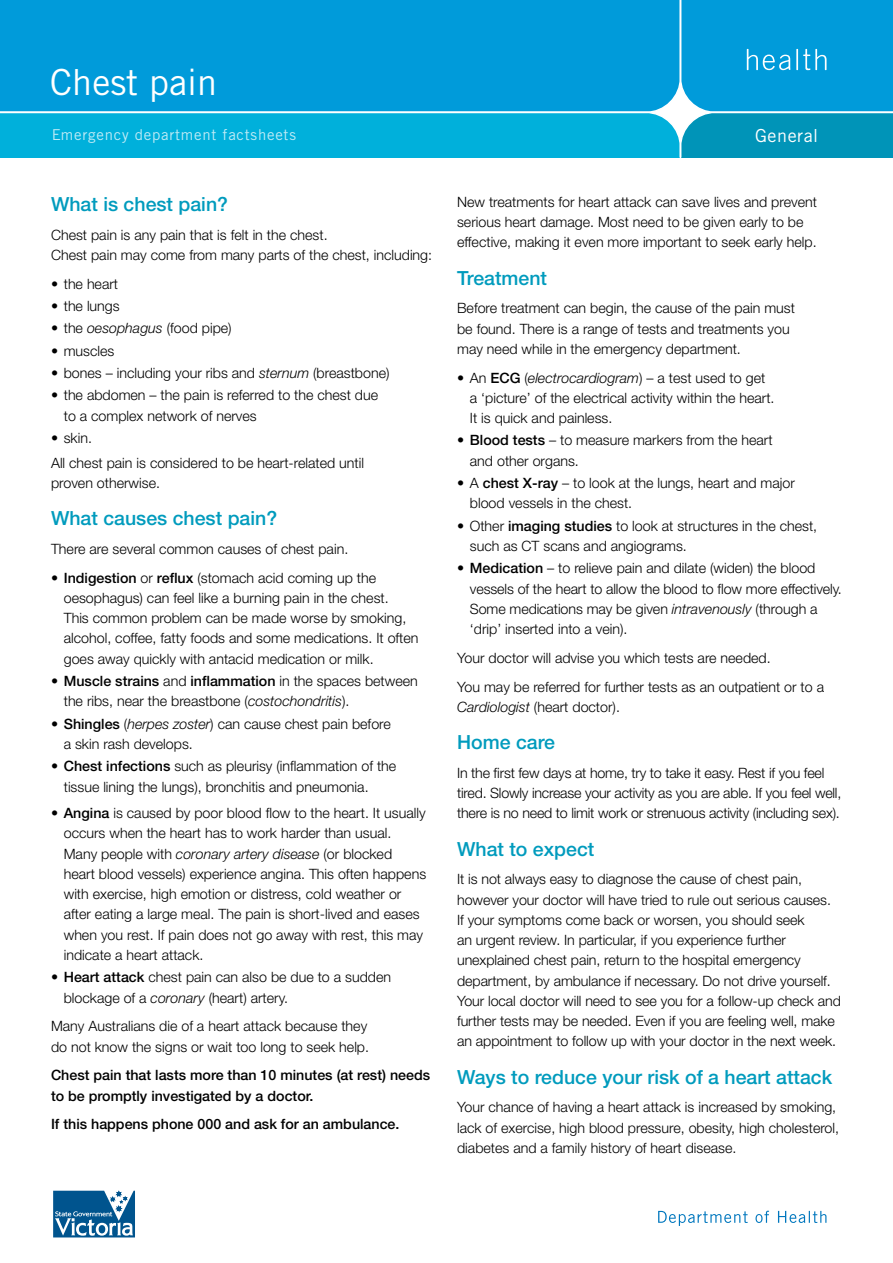
<style>
.page{position:relative;width:893px;height:1263px;background:#fff}
.page>*{position:absolute;margin:0;border:0;box-sizing:border-box;transform-origin:0 0}
.t1{font:36px "Trade Gothic LT";color:#fff}
.t2{font:500 19.5px "Helvetica Neue LT";color:#009bbd}
.t3{font:18px "Trade Gothic LT";letter-spacing:.03em;color:#fff}
.t4{font:15px "Trade Gothic LT";letter-spacing:.05em;color:#fff}
.t5{font:300 14.25px/20.2px "Helvetica Neue LT";color:#000}
.t6{font:500 14.25px/20.2px "Helvetica Neue LT";color:#000}
.s1{font-style:italic}
.s2{font-weight:500}
</style>
<div class="page">
<svg style="left:658px;top:1211px;width:168px;height:15px"></svg>
<svg style="left:0;top:0;width:893px;height:158px;background:#05a1d8"></svg>
<hr style="left:796px;top:49px;width:2px;height:21px;background:#fff">
<svg style="left:747px;top:49px;width:43px;height:21px"></svg>
<svg style="left:803px;top:49px;width:23px;height:21px"></svg>
<svg style="left:53px;top:1191px;width:82px;height:46px"></svg>
<h1 class="t1" style="left:50px;top:60px;width:169px">Chest pain</h1>
<p class="t4" style="left:51px;top:126px;width:246px">Emergency department factsheets</p>
<p class="t3" style="left:755px;top:124px;width:65px">General</p>
<h2 class="t2" style="left:51px;top:192px;width:179px">What is chest pain?</h2>
<p class="t5" style="left:51px;top:224px;width:383px">Chest pain is any pain that is felt in the chest.<br>Chest pain may come from many parts of the chest, including:</p>
<p class="t5" style="left:51px;top:273px;width:69px">• the heart</p>
<p class="t5" style="left:51px;top:295px;width:70px">• the lungs</p>
<p class="t5" style="left:51px;top:318px;width:182px">• the <span class="s1">oesophagus</span> (food pipe)</p>
<p class="t5" style="left:51px;top:340px;width:65px">• muscles</p>
<p class="t5" style="left:51px;top:363px;width:340px">• bones – including your ribs and <span class="s1">sternum</span> (breastbone)</p>
<p class="t5" style="left:64px;top:385px;width:316px;text-indent:-13px">• the abdomen – the pain is referred to the chest due to a complex network of nerves</p>
<p class="t5" style="left:51px;top:425px;width:315px;line-height:24.5px">• skin.<br>All chest pain is considered to be heart-related until</p>
<p class="t5" style="left:51px;top:472px;width:111px">proven otherwise.</p>
<h2 class="t2" style="left:51px;top:506px;width:228px">What causes chest pain?</h2>
<p class="t5" style="left:51px;top:538px;width:299px">There are several common causes of chest pain.</p>
<p class="t5" style="left:64px;top:567px;width:356px;text-indent:-13px">• <span class="s2">Indigestion</span> or <span class="s2">reflux</span> (stomach acid coming up the oesophagus) can feel like a burning pain in the chest.<br>This common problem can be made worse by smoking, alcohol, coffee, fatty foods and some medications. It often goes away quickly with antacid medication or milk.</p>
<p class="t5" style="left:64px;top:670px;width:355px;text-indent:-13px">• <span class="s2">Muscle strains</span> and <span class="s2">inflammation</span> in the spaces between the ribs, near the breastbone (<span class="s1">costochondritis</span>).</p>
<p class="t5" style="left:64px;top:713px;width:329px;text-indent:-13px">• <span class="s2">Shingles</span> (<span class="s1">herpes zoster</span>) can cause chest pain before a skin rash develops.</p>
<p class="t5" style="left:64px;top:756px;width:334px;text-indent:-13px">• <span class="s2">Chest infections</span> such as pleurisy (inflammation of the tissue lining the lungs), bronchitis and pneumonia.</p>
<p class="t5" style="left:64px;top:803px;width:364px;text-indent:-13px"><span class="s2">• Angina</span> is caused by poor blood flow to the heart. It usually occurs when the heart has to work harder than usual.<br>Many people with <span class="s1">coronary artery disease</span> (or blocked heart blood vessels) experience angina. This often happens with exercise, high emotion or distress, cold weather or after eating a large meal. The pain is short-lived and eases when you rest. If pain does not go away with rest, this may indicate a heart attack.</p>
<p class="t5" style="left:64px;top:967px;width:329px;text-indent:-13px"><span class="s2">• Heart attack</span> chest pain can also be due to a sudden blockage of a <span class="s1">coronary</span> (heart) artery.</p>
<p class="t5" style="left:51px;top:1016px;width:320px">Many Australians die of a heart attack because they do not know the signs or wait too long to seek help.</p>
<p class="t6" style="left:51px;top:1065px;width:381px">Chest pain that lasts more than 10 minutes (at rest) needs to be promptly investigated by a doctor.</p>
<p class="t6" style="left:51px;top:1114px;width:350px">If this happens phone 000 and ask for an ambulance.</p>
<p class="t5" style="left:457px;top:191px;width:361px">New treatments for heart attack can save lives and prevent serious heart damage. Most need to be given early to be effective, making it even more important to seek early help.</p>
<h2 class="t2" style="left:457px;top:266px;width:91px">Treatment</h2>
<p class="t5" style="left:457px;top:298px;width:339px">Before treatment can begin, the cause of the pain must be found. There is a range of tests and treatments you may need while in the emergency department.</p>
<p class="t5" style="left:470px;top:367px;width:306px;text-indent:-13px">• An <span class="s2">ECG</span> (<span class="s1">electrocardiogram</span>) – a test used to get a ‘picture’ of the electrical activity within the heart.<br>It is quick and painless.</p>
<p class="t5" style="left:470px;top:430px;width:304px;text-indent:-13px">• <span class="s2">Blood tests</span> – to measure markers from the heart and other organs.</p>
<p class="t5" style="left:470px;top:473px;width:326px;text-indent:-13px">• A <span class="s2">chest X-ray</span> – to look at the lungs, heart and major blood vessels in the chest.</p>
<p class="t5" style="left:470px;top:515px;width:349px;text-indent:-13px">• Other <span class="s2">imaging studies</span> to look at structures in the chest, such as CT scans and angiograms.</p>
<p class="t5" style="left:470px;top:558px;width:373px;text-indent:-13px">• <span class="s2">Medication</span> – to relieve pain and dilate (widen) the blood vessels of the heart to allow the blood to flow more effectively.<br>Some medications may be given <span class="s1">intravenously</span> (through a ‘drip’ inserted into a vein).</p>
<p class="t5" style="left:457px;top:643px;width:368px;line-height:28.8px">Your doctor will advise you which tests are needed.<br>You may be referred for further tests as an outpatient or to a</p>
<p class="t5" style="left:457px;top:696px;width:164px"><span class="s1">Cardiologist</span> (heart doctor).</p>
<h2 class="t2" style="left:457px;top:730px;width:99px">Home care</h2>
<p class="t5" style="left:457px;top:762px;width:386px">In the first few days at home, try to take it easy. Rest if you feel tired. Slowly increase your activity as you are able. If you feel well, there is no need to limit work or strenuous activity (including sex).</p>
<h2 class="t2" style="left:457px;top:837px;width:139px">What to expect</h2>
<p class="t5" style="left:457px;top:869px;width:385px">It is not always easy to diagnose the cause of chest pain, however your doctor will have tried to rule out serious causes.<br>If your symptoms come back or worsen, you should seek<br>an urgent review. In particular, if you experience further unexplained chest pain, return to the hospital emergency department, by ambulance if necessary. Do not drive yourself.<br>Your local doctor will need to see you for a follow-up check and further tests may be needed. Even if you are feeling well, make an appointment to follow up with your doctor in the next week.</p>
<h2 class="t2" style="left:457px;top:1065px;width:377px">Ways to reduce your risk of a heart attack</h2>
<p class="t5" style="left:457px;top:1097px;width:383px">Your chance of having a heart attack is increased by smoking, lack of exercise, high blood pressure, obesity, high cholesterol, diabetes and a family history of heart disease.</p>
</div>
